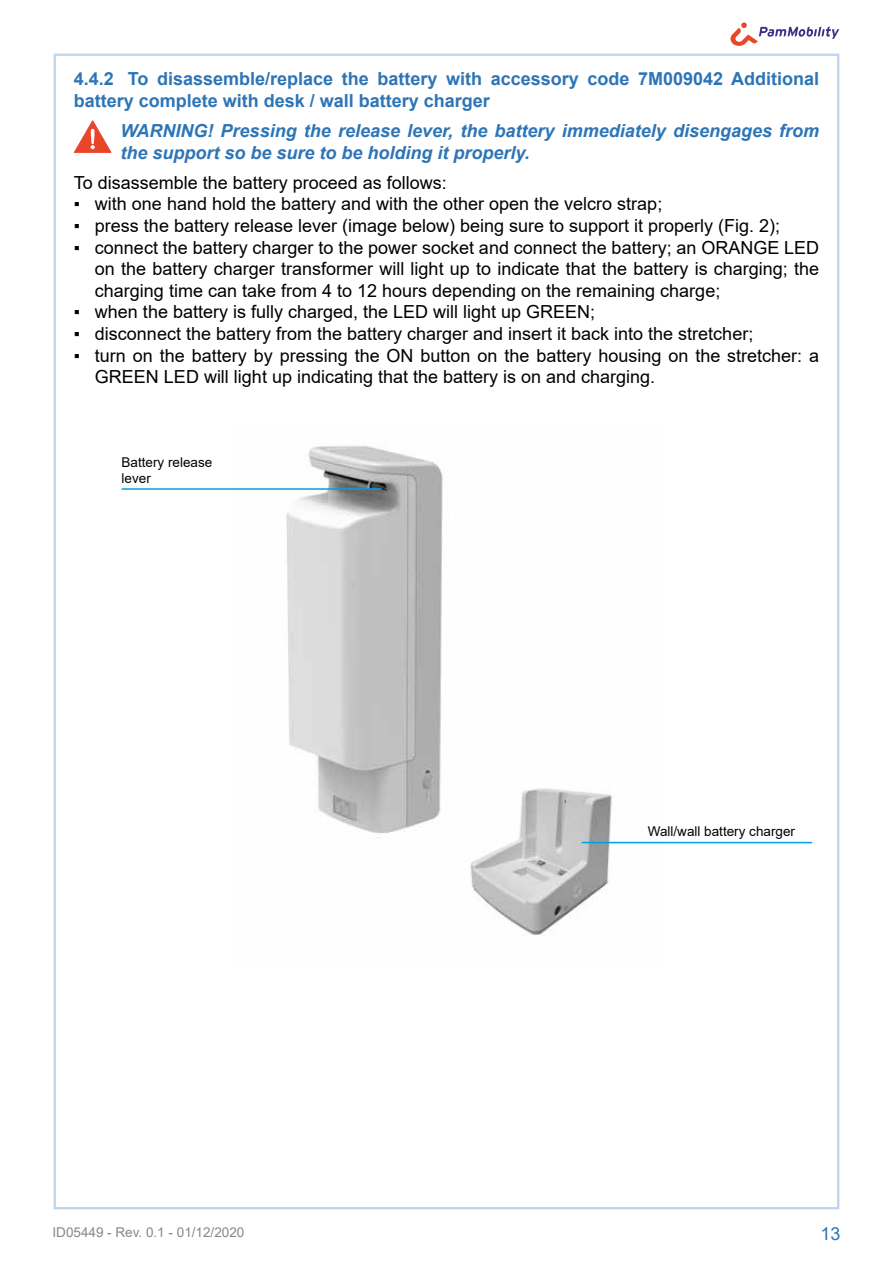
<style>
.page{position:relative;width:893px;height:1263px;background:#fff}
.page>*{position:absolute;margin:0;border:0;box-sizing:border-box;transform-origin:0 0}
.t1{font:18px/21.6px "Arial";color:#000;text-align:justify}
.t2{font:700 18px/21.6px "Arial";color:#2d75b6}
.t3{font:italic 700 18px/21.6px "Arial";color:#2d75b6}
.t4{font:18px "Arial";color:#2d75b6}
.t5{font:13.5px/16.2px "Arial";color:#000}
.t6{font:13.5px "Arial";color:#878787}
.s1{font-family:"Arial Narrow"}
</style>
<div class="page">
<svg style="left:730px;top:22px;width:109px;height:24px"></svg>
<svg style="left:74px;top:120px;width:38px;height:33px"></svg>
<img style="left:286px;top:445px;width:373px;height:490px">
<hr style="left:582px;top:842px;width:230px;height:1px;background:#009fe3">
<hr style="left:122px;top:488px;width:259px;height:2px;background:#009fe3">
<p class="t2" style="left:74px;top:68px;width:747px">4.4.2 To disassemble/replace the battery with accessory code 7M009042 Additional battery complete with desk / wall battery charger</p>
<p class="t3" style="left:120px;top:121px;width:700px">WARNING! Pressing the release lever, the battery immediately disengages from the support so be sure to be holding it properly.</p>
<p class="t1" style="left:74px;top:172px;width:375px">To disassemble the battery proceed as follows:</p>
<p class="t1" style="left:74px;top:193px;width:590px"><span class="s1">▪</span> with one hand hold the battery and with the other open the velcro strap;</p>
<p class="t1" style="left:74px;top:215px;width:708px"><span class="s1">▪</span> press the battery release lever (image below) being sure to support it properly (Fig. 2);</p>
<p class="t1" style="left:95px;top:236px;width:726px;text-indent:-21px"><span class="s1">▪</span> connect the battery charger to the power socket and connect the battery; an ORANGE LED on the battery charger transformer will light up to indicate that the battery is charging; the charging time can take from 4 to 12 hours depending on the remaining charge;</p>
<p class="t1" style="left:74px;top:301px;width:523px"><span class="s1">▪</span> when the battery is fully charged, the LED will light up GREEN;</p>
<p class="t1" style="left:74px;top:323px;width:681px"><span class="s1">▪</span> disconnect the battery from the battery charger and insert it back into the stretcher;</p>
<p class="t1" style="left:95px;top:344px;width:726px;text-indent:-21px"><span class="s1">▪</span> turn on the battery by pressing the ON button on the battery housing on the stretcher: a<br>GREEN LED will light up indicating that the battery is on and charging.</p>
<p class="t5" style="left:122px;top:454px;width:92px">Battery release lever</p>
<p class="t5" style="left:648px;top:823px;width:149px">Wall/wall battery charger</p>
<p class="t6" style="left:52px;top:1222px;width:193px">ID05449 - Rev. 0.1 - 01/12/2020</p>
<p class="t4" style="left:820px;top:1221px;width:22px">13</p>
</div>
